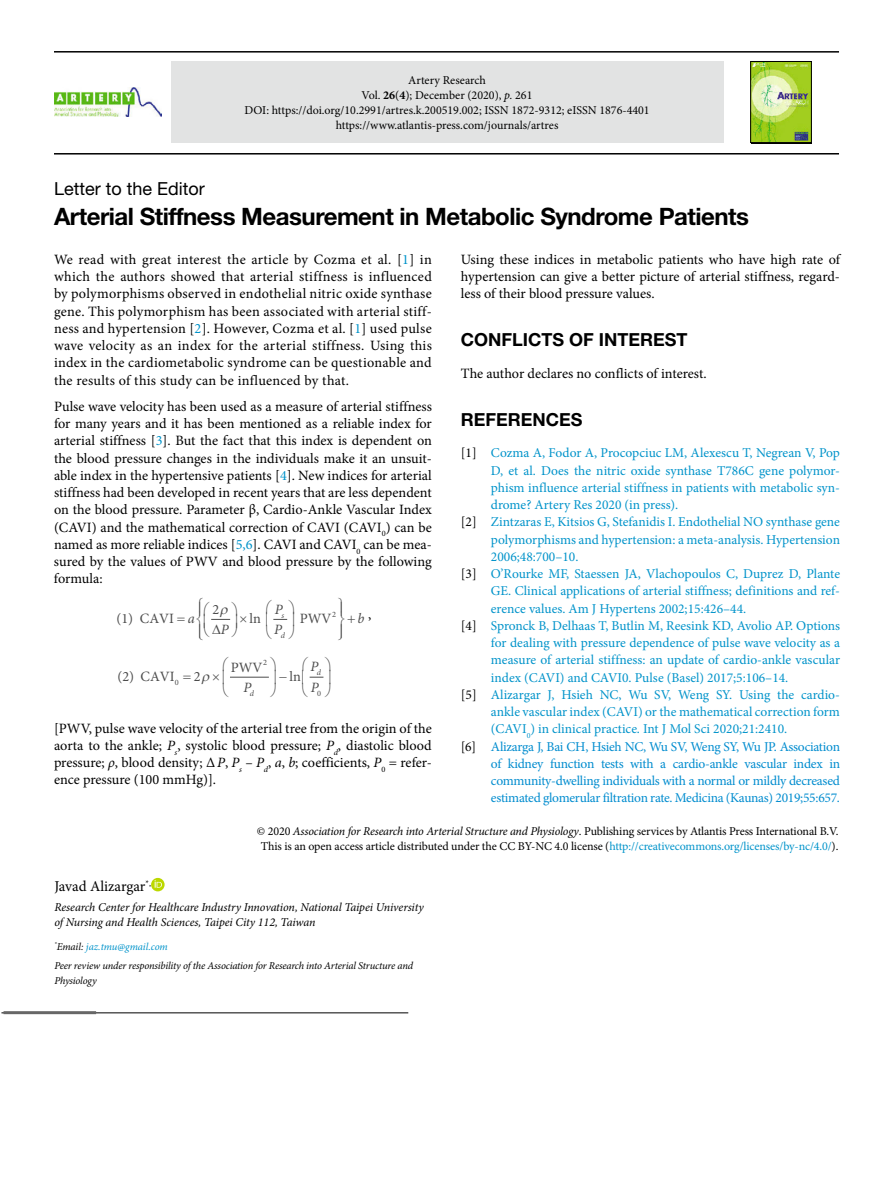
<style>
.page{position:relative;width:893px;height:1191px;background:#fff}
.page>*{position:absolute;margin:0;border:0;box-sizing:border-box;transform-origin:0 0}
.article_title{font:700 24px "Helvetica Neue LT Std";letter-spacing:-.02em;color:#000}
.head-1{font:700 18px "Helvetica Neue LT Std";color:#000}
.article_type{font:18px "Helvetica Neue LT Std";color:#000}
.author_name{font:15px "Minion Pro";color:#000}
.para-2{font:14.25px/17.2px "Minion Pro";color:#000;text-align:justify}
.para-1{font:14.25px/17.2px "Minion Pro";letter-spacing:.01em;color:#000;text-align:justify}
.t1{font:14.25px "Minion Pro";color:#4c4c4c}
.t2{font:italic 14.25px/20.5px "Minion Pro";color:#4c4c4c}
.Ref_text{font:13.5px/17.2px "Minion Pro";color:#0093ca;text-align:justify}
.Ref_text-2{font:13.5px/17.2px "Minion Pro";letter-spacing:-.02em;color:#008ccf;text-align:justify}
.copyright{font:12px/15px "Minion Pro";letter-spacing:-.01em;color:#000;text-align:center}
.author-affil{font:italic 12px/15px "Minion Pro";letter-spacing:-.01em;color:#000}
.copyright-2{font:italic 10.5px/15px "Minion Pro";letter-spacing:-.02em;color:#000}
.corres_author{font:italic 10.5px "Minion Pro";letter-spacing:-.005em;color:#0093ca}
.t3{font:italic 8.25px "Minion Pro";color:#4c4c4c}
.t4{font:8.25px "Minion Pro";color:#4c4c4c}
.s1{font-weight:700}
.s2{font-style:italic}
.s3{color:#0093ca}
.s4{color:#000}
</style>
<div class="page">
<hr style="left:54px;top:51px;width:785px;height:2px;background:#000">
<hr style="left:54px;top:153px;width:785px;height:1px;background:#000">
<div style="left:171px;top:62px;width:552px;height:81px;background:#e2e3e3"></div>
<img style="left:54px;top:88px;width:108px;height:28px">
<img style="left:753px;top:63px;width:56px;height:78px">
<div style="left:751px;top:61px;width:60px;height:82px;border:1px solid #000"></div>
<hr style="left:230px;top:677px;width:39px;height:1px;background:#4c4c4c">
<svg style="left:151px;top:878px;width:14px;height:13px"></svg>
<svg style="left:155px;top:880px;width:7px;height:7px"></svg>
<hr style="left:1px;top:1012px;width:407px;height:1px;background:#000">
<hr style="left:4px;top:1011px;width:92px;height:3px;background:#676767">
<svg style="left:211px;top:618px;width:20px;height:2px"></svg>
<svg style="left:273px;top:618px;width:15px;height:2px"></svg>
<svg style="left:309px;top:676px;width:15px;height:2px"></svg>
<p class="copyright" style="left:362px;top:73px;width:172px">Artery Research<br>Vol. <span class="s1">26</span>(<span class="s1">4</span>); December (2020), <span class="s2">p.</span> 261</p>
<p class="copyright" style="left:244px;top:103px;width:407px">DOI: https://doi.org/10.2991/artres.k.200519.002; ISSN 1872-9312; eISSN 1876-4401 https://www.atlantis-press.com/journals/artres</p>
<p class="article_type" style="left:54px;top:178px;width:152px">Letter to the Editor</p>
<p class="article_title" style="left:54px;top:201px;width:697px">Arterial Stiffness Measurement in Metabolic Syndrome Patients</p>
<p class="para-1" style="left:54px;top:251px;width:379px">We read with great interest the article by Cozma et al. [<span class="s3">1</span>] in which the authors showed that arterial stiffness is influenced by polymorphisms observed in endothelial nitric oxide synthase gene. This polymorphism has been associated with arterial stiff&shy;ness and hypertension [<span class="s3">2</span>]. However, Cozma et al. [<span class="s3">1</span>] used pulse wave velocity as an index for the arterial stiffness. Using this index in the cardiometabolic syndrome can be questionable and the results of this study can be influenced by that.</p>
<p class="para-2" style="left:54px;top:398px;width:379px">Pulse wave velocity has been used as a measure of arterial stiffness for many years and it has been mentioned as a reliable index for arterial stiffness [<span class="s3">3</span>]. But the fact that this index is dependent on the blood pressure changes in the individuals make it an unsuit&shy;able index in the hypertensive patients [<span class="s3">4</span>]. New indices for arterial stiffness had been developed in recent years that are less dependent on the blood pressure. Parameter β, Cardio-Ankle Vascular Index (CAVI) and the mathematical correction of CAVI (CAVI<sub>0</sub>) can be named as more reliable indices [<span class="s3">5,6</span>]. CAVI and CAVI<sub>0</sub> can be mea&shy;sured by the values of PWV and blood pressure by the following formula:</p>
<p class="t1" style="left:117px;top:609px;width:59px">(1) CAVI</p>
<p class="t1" style="left:249px;top:609px;width:13px">ln</p>
<p class="t1" style="left:300px;top:609px;width:33px">PWV</p>
<p class="para-2" style="left:461px;top:251px;width:381px">Using these indices in metabolic patients who have high rate of hypertension can give a better picture of arterial stiffness, regard&shy;less of their blood pressure values.</p>
<p class="head-1" style="left:461px;top:329px;width:228px">CONFLICTS OF INTEREST</p>
<p class="para-1" style="left:461px;top:365px;width:247px">The author declares no conflicts of interest.</p>
<p class="head-1" style="left:461px;top:408px;width:123px">REFERENCES</p>
<p class="Ref_text" style="left:491px;top:444px;width:351px;text-indent:-30px"><span class="s4">[1]</span> Cozma A, Fodor A, Procopciuc LM, Alexescu T, Negrean V, Pop D, et al. Does the nitric oxide synthase T786C gene polymor&shy;phism influence arterial stiffness in patients with metabolic syn&shy;drome? Artery Res 2020 (in press).</p>
<p class="Ref_text" style="left:491px;top:513px;width:351px;text-indent:-30px"><span class="s4">[2]</span> Zintzaras E, Kitsios G, Stefanidis I. Endothelial NO synthase gene polymorphisms and hypertension: a meta-analysis. Hypertension 2006;48:700–10.</p>
<p class="Ref_text" style="left:491px;top:565px;width:351px;text-indent:-30px"><span class="s4">[3]</span> O’Rourke MF, Staessen JA, Vlachopoulos C, Duprez D, Plante GE. Clinical applications of arterial stiffness; definitions and ref&shy;erence values. Am J Hypertens 2002;15:426–44.</p>
<p class="Ref_text" style="left:491px;top:617px;width:351px;text-indent:-30px"><span class="s4">[4]</span> Spronck B, Delhaas T, Butlin M, Reesink KD, Avolio AP. Options for dealing with pressure dependence of pulse wave velocity as a measure of arterial stiffness: an update of cardio-ankle vascular index (CAVI) and CAVI0. Pulse (Basel) 2017;5:106–14.</p>
<p class="Ref_text" style="left:491px;top:686px;width:351px;text-indent:-30px"><span class="s4">[5]</span> Alizargar J, Hsieh NC, Wu SV, Weng SY. Using the cardio&shy;ankle vascular index (CAVI) or the mathematical correction form (CAVI<sub>0</sub>) in clinical practice. Int J Mol Sci 2020;21:2410.</p>
<p class="Ref_text-2" style="left:491px;top:738px;width:351px;text-indent:-30px"><span class="s4">[6]</span> Alizarga J, Bai CH, Hsieh NC, Wu SV, Weng SY, Wu JP. Association of kidney function tests with a cardio-ankle vascular index in community-dwelling individuals with a normal or mildly decreased estimated glomerular filtration rate. Medicina (Kaunas) 2019;55:657.</p>
<p class="t2" style="left:274px;top:599px;width:10px">P<br>P</p>
<p class="t2" style="left:357px;top:608px;width:8px">b</p>
<p class="t1" style="left:212px;top:600px;width:8px">2</p>
<p class="t4" style="left:332px;top:608px;width:5px">2</p>
<p class="t3" style="left:282px;top:609px;width:4px">s</p>
<p class="t3" style="left:281px;top:630px;width:6px">d</p>
<p class="t2" style="left:188px;top:608px;width:8px">a</p>
<p class="para-2" style="left:368px;top:605px;width:5px">,</p>
<p class="t2" style="left:221px;top:619px;width:9px">P</p>
<p class="t4" style="left:263px;top:657px;width:5px">2</p>
<p class="t2" style="left:311px;top:656px;width:9px">P</p>
<p class="t1" style="left:231px;top:657px;width:33px">PWV</p>
<p class="t3" style="left:317px;top:667px;width:6px">d</p>
<p class="t1" style="left:290px;top:666px;width:13px">ln</p>
<p class="t1" style="left:118px;top:666px;width:59px">(2) CAVI</p>
<p class="t1" style="left:194px;top:666px;width:8px">2</p>
<p class="t4" style="left:175px;top:676px;width:5px">0</p>
<p class="t2" style="left:243px;top:677px;width:9px">P</p>
<p class="t2" style="left:311px;top:677px;width:9px">P</p>
<p class="t3" style="left:250px;top:687px;width:6px">d</p>
<p class="t4" style="left:317px;top:688px;width:5px">0</p>
<p class="para-2" style="left:54px;top:719px;width:379px">[PWV, pulse wave velocity of the arterial tree from the origin of the aorta to the ankle; <span class="s2">P</span><sub>s</sub>, systolic blood pressure; <span class="s2">P</span><sub>d</sub>, diastolic blood pressure; <span class="s2">ρ</span>, blood density; Δ<span class="s2">P</span>, <span class="s2">P</span><sub>s</sub> – <span class="s2">P</span><sub>d</sub>, <span class="s2">a</span>, <span class="s2">b</span>; coefficients, <span class="s2">P</span><sub>0</sub> = refer&shy;ence pressure (100 mmHg)].</p>
<p class="copyright" style="left:257px;top:823px;width:583px">© 2020 <span class="s2">Association for Research into Arterial Structure and Physiology</span>. Publishing services by Atlantis Press International B.V.<br>This is an open access article distributed under the CC BY-NC 4.0 license (<span class="s3">http://creativecommons.org/licenses/by-nc/4.0/</span>).</p>
<p class="author_name" style="left:54px;top:876px;width:98px">Javad Alizargar<sup>*,</sup></p>
<p class="author-affil" style="left:54px;top:899px;width:371px">Research Center for Healthcare Industry Innovation, National Taipei University of Nursing and Health Sciences, Taipei City 112, Taiwan</p>
<p class="corres_author" style="left:54px;top:939px;width:115px"><sup>*</sup><span class="s4">Email:</span> jaz.tmu@gmail.com</p>
<p class="copyright-2" style="left:54px;top:958px;width:360px">Peer review under responsibility of the Association for Research into Arterial Structure and<br>Physiology</p>
</div>
